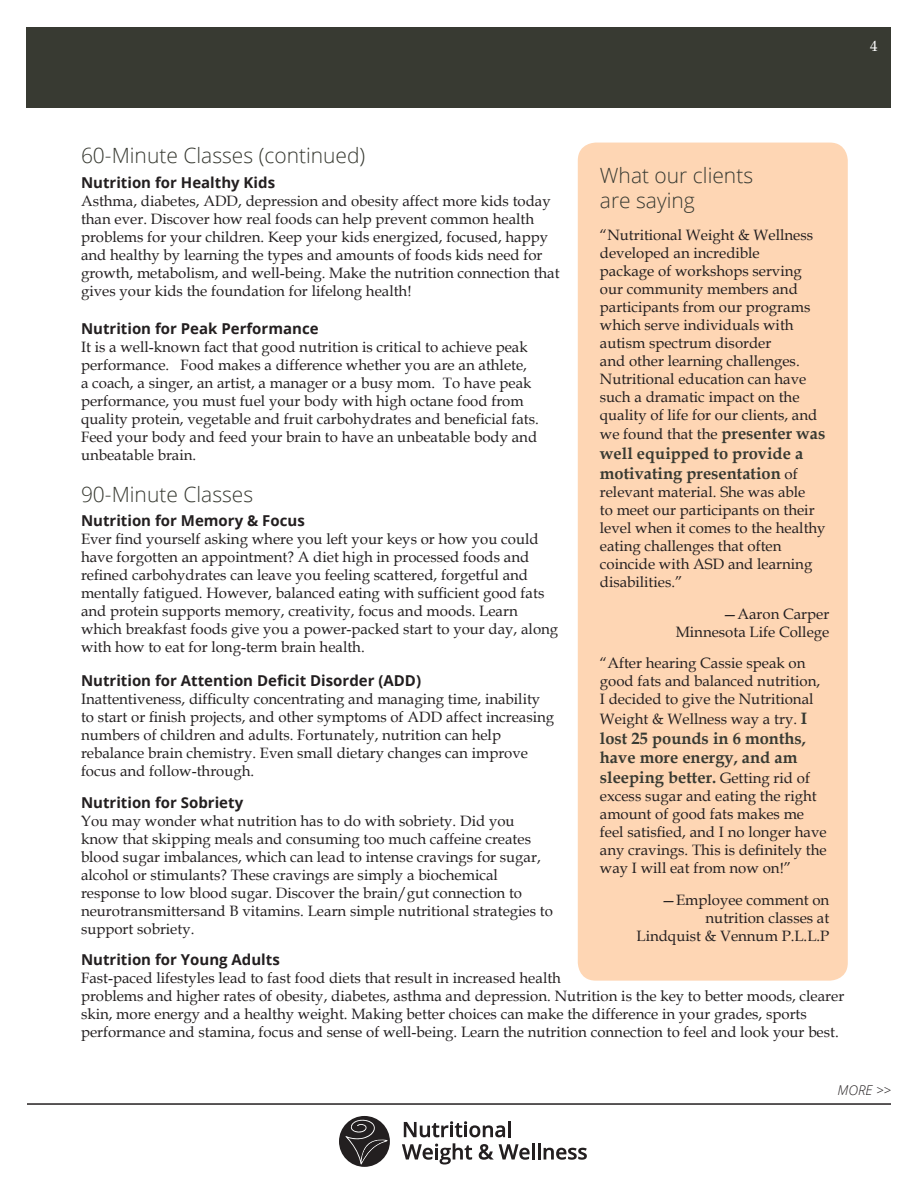
<style>
.page{position:relative;width:918px;height:1188px;background:#fff}
.page>*{position:absolute;margin:0;border:0;box-sizing:border-box;transform-origin:0 0}
.t1{font:300 21px "Open Sans";color:#383a32}
.body_copy{font:700 16.5px/19.8px "Book Antiqua";color:#383a32}
.body_copy-2{font:15px/18px "Book Antiqua";color:#231f20}
.header2{font:15px/18px "Book Antiqua";color:#231f20}
.header2-2{font:700 15px "Open Sans";color:#231f20}
.t2{font:15px "Book Antiqua";color:#fff}
.t3{font:italic 300 13.5px "Open Sans";color:#231f20}
.s1{font-family:"Open Sans";font-weight:700}
.s2{font-weight:700;font-size:16.5px;color:#383a32}
.s3{font-weight:400;font-size:15px;color:#231f20}
</style>
<div class="page">
<div style="left:27px;top:27px;width:864px;height:81px;background:#383a32"></div>
<hr style="left:27px;top:1103px;width:864px;height:2px;background:#231f20">
<svg style="left:404px;top:1121px;width:101px;height:16px"></svg>
<hr style="left:508px;top:1121px;width:3px;height:16px;background:#231f20">
<svg style="left:402px;top:1143px;width:70px;height:22px"></svg>
<svg style="left:479px;top:1144px;width:51px;height:16px"></svg>
<hr style="left:532px;top:1143px;width:3px;height:17px;background:#231f20">
<hr style="left:538px;top:1143px;width:3px;height:17px;background:#231f20">
<svg style="left:544px;top:1148px;width:43px;height:12px"></svg>
<svg style="left:339px;top:1116px;width:51px;height:51px"></svg>
<div style="left:578px;top:143px;width:270px;height:838px;background:#fed6b4;border-radius:18px"></div>
<p class="t2" style="left:870px;top:36px;width:9px">4</p>
<p class="t1" style="left:81px;top:141px;width:286px">60-Minute Classes (continued)</p>
<p class="header2-2" style="left:81px;top:172px;width:196px">Nutrition for Healthy Kids</p>
<p class="body_copy-2" style="left:81px;top:191px;width:480px">Asthma, diabetes, ADD, depression and obesity affect more kids today than ever. Discover how real foods can help prevent common health problems for your children. Keep your kids energized, focused, happy and healthy by learning the types and amounts of foods kids need for growth, metabolism, and well-being. Make the nutrition connection that gives your kids the foundation for lifelong health!</p>
<p class="header2-2" style="left:81px;top:318px;width:239px">Nutrition for Peak Performance</p>
<p class="body_copy-2" style="left:81px;top:338px;width:459px">It is a well-known fact that good nutrition is critical to achieve peak performance. Food makes a difference whether you are an athlete,<br>a coach, a singer, an artist, a manager or a busy mom. To have peak performance, you must fuel your body with high octane food from quality protein, vegetable and fruit carbohydrates and beneficial fats.<br>Feed your body and feed your brain to have an unbeatable body and unbeatable brain.</p>
<p class="t1" style="left:81px;top:480px;width:174px">90-Minute Classes</p>
<p class="header2-2" style="left:81px;top:510px;width:225px">Nutrition for Memory &amp; Focus</p>
<p class="body_copy-2" style="left:81px;top:530px;width:479px">Ever find yourself asking where you left your keys or how you could have forgotten an appointment? A diet high in processed foods and refined carbohydrates can leave you feeling scattered, forgetful and mentally fatigued. However, balanced eating with sufficient good fats and protein supports memory, creativity, focus and moods. Learn which breakfast foods give you a power-packed start to your day, along with how to eat for long-term brain health.</p>
<p class="header2-2" style="left:81px;top:670px;width:342px">Nutrition for Attention Deficit Disorder (ADD)</p>
<p class="body_copy-2" style="left:81px;top:690px;width:475px">Inattentiveness, difficulty concentrating and managing time, inability to start or finish projects, and other symptoms of ADD affect increasing numbers of children and adults. Fortunately, nutrition can help rebalance brain chemistry. Even small dietary changes can improve focus and follow-through.</p>
<p class="header2-2" style="left:81px;top:792px;width:164px">Nutrition for Sobriety</p>
<p class="body_copy-2" style="left:81px;top:812px;width:473px">You may wonder what nutrition has to do with sobriety. Did you know that skipping meals and consuming too much caffeine creates blood sugar imbalances, which can lead to intense cravings for sugar, alcohol or stimulants? These cravings are simply a biochemical response to low blood sugar. Discover the brain/gut connection to neurotransmittersand B vitamins. Learn simple nutritional strategies to support sobriety.</p>
<p class="header2" style="left:81px;top:951px;width:765px"><span class="s1">Nutrition for Young Adults<br></span>Fast-paced lifestyles lead to fast food diets that result in increased health<br>problems and higher rates of obesity, diabetes, asthma and depression. Nutrition is the key to better moods, clearer skin, more energy and a healthy weight. Making better choices can make the difference in your grades, sports performance and stamina, focus and sense of well-being. Learn the nutrition connection to feel and look your best.</p>
<p class="t1" style="left:600px;top:161px;width:155px">What our clients</p>
<p class="t1" style="left:600px;top:186px;width:96px">are saying</p>
<p class="body_copy-2" style="left:600px;top:225px;width:219px">“Nutritional Weight &amp; Wellness developed an incredible package of workshops serving our community members and participants from our programs which serve individuals with autism spectrum disorder<br>and other learning challenges.<br>Nutritional education can have such a dramatic impact on the quality of life for our clients, and</p>
<p class="body_copy-2" style="left:600px;top:425px;width:227px">we found that the <span class="s2">presenter was</span></p>
<p class="body_copy" style="left:600px;top:444px;width:205px">well equipped to provide a motivating presentation <span class="s3">of</span></p>
<p class="body_copy-2" style="left:600px;top:483px;width:227px">relevant material. She was able<br>to meet our participants on their level when it comes to the healthy eating challenges that often coincide with ASD and learning disabilities.”</p>
<p class="body_copy-2" style="left:676px;top:604px;width:155px;text-align:right">—Aaron Carper<br>Minnesota Life College</p>
<p class="body_copy-2" style="left:600px;top:654px;width:222px">“After hearing Cassie speak on good fats and balanced nutrition,<br>I decided to give the Nutritional</p>
<p class="body_copy-2" style="left:600px;top:709px;width:209px">Weight &amp; Wellness way a try. <span class="s2">I</span></p>
<p class="body_copy" style="left:600px;top:728px;width:212px">lost 25 pounds in 6 months, have more energy, and am sleeping better. <span class="s3">Getting rid of</span></p>
<p class="body_copy-2" style="left:600px;top:787px;width:228px">excess sugar and eating the right amount of good fats makes me feel satisfied, and I no longer have any cravings. This is definitely the way I will eat from now on!”</p>
<p class="body_copy-2" style="left:661px;top:890px;width:170px;text-align:right">—Employee comment on nutrition classes at</p>
<p class="body_copy-2" style="left:637px;top:926px;width:194px">Lindquist &amp; Vennum P.L.L.P</p>
<p class="t3" style="left:837px;top:1081px;width:55px">MORE &gt;&gt;</p>
</div>
